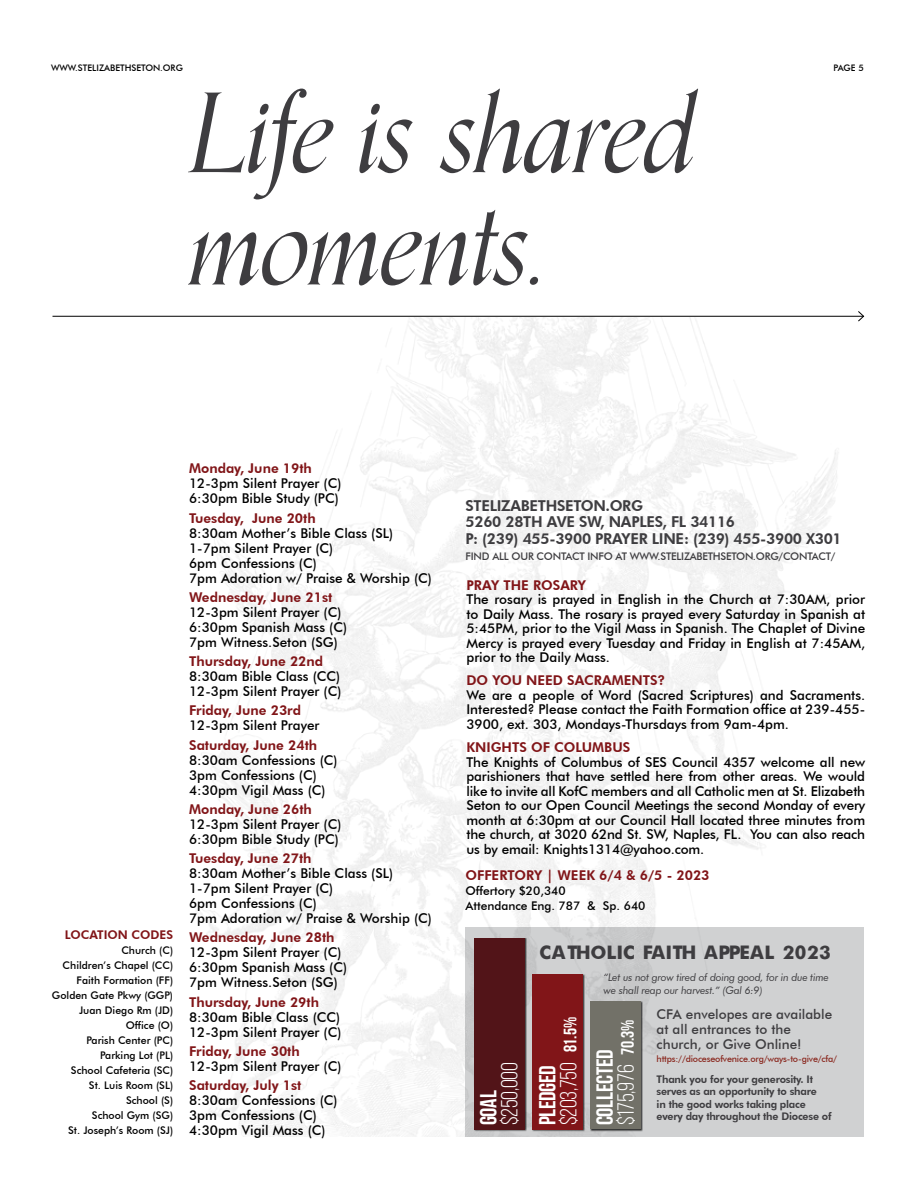
<style>
.page{position:relative;width:918px;height:1188px;background:#fff}
.page>*{position:absolute;margin:0;border:0;box-sizing:border-box;transform-origin:0 0}
.t1{font:italic 109.65px/112.4px "Orpheus Pro";letter-spacing:-.025em;color:#3e3d40}
.t2{font:23.25px/21px "Bebas Neue";letter-spacing:-.01em;color:#fff}
.t3{font:23.25px/21px "Bebas Neue";letter-spacing:-.01em;color:#fff}
.t4{font:700 21px "Futura";letter-spacing:-.02em;color:#3e3d40}
.t5{font:800 15px/16.5px "Futura BT";letter-spacing:-.02em;color:#3e3d40}
.t6{font:500 13.5px/15px "Futura BT";color:#000}
.t7{font:800 13.5px "Futura BT";color:#811518}
.t8{font:500 13.5px/15px "Futura BT";color:#3e3d40}
.t9{font:500 12px/15px "Futura BT";color:#000}
.t10{font:800 12px "Futura BT";color:#811518}
.t11{font:500 10.5px/15px "Futura BT";color:#000;text-align:right}
.t12{font:800 10.5px/12.6px "Futura BT";letter-spacing:-.02em;color:#3e3d40}
.t13{font:italic 10.5px/12.6px "Futura BT";letter-spacing:-.02em;color:#3e3d40}
.t14{font:500 10.5px "Futura BT";letter-spacing:-.02em;color:#3e3d40}
.t15{font:500 9px "Futura BT";letter-spacing:-.02em;color:#8b2a21}
.t16{font:500 9px "Futura BT";color:#000}
.s1{font-style:inherit}
.s2{font-size:18px}
</style>
<div class="page">
<div style="left:465px;top:928px;width:399px;height:209px;background:#d0d1d2"></div>
<hr style="left:52px;top:316px;width:812px;height:1px;background:#000">
<svg style="left:857px;top:311px;width:8px;height:11px"></svg>
<div style="left:474px;top:938px;width:53px;height:194px;background:#000;opacity:.77"></div>
<div style="left:475px;top:938px;width:50px;height:191px;background:#521418"></div>
<div style="left:532px;top:974px;width:53px;height:157px;background:#000;opacity:.77"></div>
<div style="left:533px;top:974px;width:50px;height:155px;background:#811518"></div>
<div style="left:590px;top:1001px;width:53px;height:130px;background:#000;opacity:.77"></div>
<div style="left:590px;top:1001px;width:51px;height:128px;background:#727168"></div>
<p class="t16" style="left:51px;top:62px;width:133px">WWW.STELIZABETHSETON.ORG</p>
<p class="t16" style="left:834px;top:62px;width:32px">PAGE 5</p>
<h1 class="t1" style="left:189px;top:81px;width:510px">Life is shared moments.</h1>
<p class="t10" style="left:65px;top:928px;width:110px">LOCATION CODES</p>
<p class="t11" style="left:52px;top:943px;width:123px">Church (C)<br>Children’s Chapel (CC)<br>Faith Formation (FF)<br>Golden Gate Pkwy (GGP)<br>Juan Diego Rm (JD)<br>Office (O)<br>Parish Center (PC)<br>Parking Lot (PL)<br>School Cafeteria (SC)<br>St. Luis Room (SL)<br>School (S)<br>School Gym (SG)<br>St. Joseph’s Room (SJ)</p>
<p class="t7" style="left:189px;top:460px;width:124px">Monday, June 19th</p>
<p class="t6" style="left:189px;top:476px;width:154px">12-3pm Silent Prayer (C)<br>6:30pm Bible Study (PC)</p>
<p class="t7" style="left:189px;top:510px;width:128px">Tuesday, June 20th</p>
<p class="t6" style="left:189px;top:525px;width:244px">8:30am Mother’s Bible Class (SL)<br>1-7pm Silent Prayer (C)<br>6pm Confessions (C)<br>7pm Adoration w/ Praise &amp; Worship (C)</p>
<p class="t7" style="left:189px;top:589px;width:145px">Wednesday, June 21st</p>
<p class="t6" style="left:189px;top:604px;width:159px">12-3pm Silent Prayer (C)<br>6:30pm Spanish Mass (C)<br>7pm Witness.Seton (SG)</p>
<p class="t7" style="left:189px;top:653px;width:136px">Thursday, June 22nd</p>
<p class="t6" style="left:189px;top:669px;width:154px">8:30am Bible Class (CC)<br>12-3pm Silent Prayer (C)</p>
<p class="t7" style="left:189px;top:702px;width:113px">Friday, June 23rd</p>
<p class="t6" style="left:189px;top:718px;width:132px">12-3pm Silent Prayer</p>
<p class="t7" style="left:189px;top:737px;width:130px">Saturday, June 24th</p>
<p class="t6" style="left:189px;top:752px;width:150px">8:30am Confessions (C)<br>3pm Confessions (C)<br>4:30pm Vigil Mass (C)</p>
<p class="t7" style="left:189px;top:801px;width:124px">Monday, June 26th</p>
<p class="t6" style="left:189px;top:816px;width:154px">12-3pm Silent Prayer (C)<br>6:30pm Bible Study (PC)</p>
<p class="t7" style="left:189px;top:850px;width:124px">Tuesday, June 27th</p>
<p class="t6" style="left:189px;top:866px;width:244px">8:30am Mother’s Bible Class (SL)<br>1-7pm Silent Prayer (C)<br>6pm Confessions (C)<br>7pm Adoration w/ Praise &amp; Worship (C)</p>
<p class="t7" style="left:189px;top:929px;width:147px">Wednesday, June 28th</p>
<p class="t6" style="left:189px;top:945px;width:159px">12-3pm Silent Prayer (C)<br>6:30pm Spanish Mass (C)<br>7pm Witness.Seton (SG)</p>
<p class="t7" style="left:189px;top:994px;width:131px">Thursday, June 29th</p>
<p class="t6" style="left:189px;top:1009px;width:154px">8:30am Bible Class (CC)<br>12-3pm Silent Prayer (C)</p>
<p class="t7" style="left:189px;top:1043px;width:112px">Friday, June 30th</p>
<p class="t6" style="left:189px;top:1058px;width:154px">12-3pm Silent Prayer (C)</p>
<p class="t7" style="left:189px;top:1077px;width:114px">Saturday, July 1st</p>
<p class="t6" style="left:189px;top:1093px;width:150px">8:30am Confessions (C)<br>3pm Confessions (C)<br>4:30pm Vigil Mass (C)</p>
<p class="t5" style="left:466px;top:497px;width:378px">STELIZABETHSETON.ORG<br>5260 28TH AVE SW, NAPLES, FL 34116<br>P: (239) 455-3900 PRAYER LINE: (239) 455-3900 X301</p>
<p class="t14" style="left:466px;top:550px;width:371px">FIND ALL OUR CONTACT INFO AT WWW.STELIZABETHSETON.ORG/CONTACT/</p>
<p class="t7" style="left:466px;top:577px;width:121px">PRAY THE ROSARY</p>
<p class="t6" style="left:466px;top:592px;width:400px;line-height:14.5px;text-align:justify">The rosary is prayed in English in the Church at 7:30AM, prior to Daily Mass. The rosary is prayed every Saturday in Spanish at 5:45PM, prior to the Vigil Mass in Spanish. The Chaplet of Divine Mercy is prayed every Tuesday and Friday in English at 7:45AM, prior to the Daily Mass.</p>
<p class="t7" style="left:466px;top:672px;width:200px">DO YOU NEED SACRAMENTS?</p>
<p class="t6" style="left:466px;top:688px;width:400px;line-height:14.5px;text-align:justify">We are a people of Word (Sacred Scriptures) and Sacraments.<br>Interested? Please contact the Faith Formation office at 239-455- 3900, ext. 303, Mondays-Thursdays from 9am-4pm.</p>
<p class="t7" style="left:466px;top:739px;width:165px">KNIGHTS OF COLUMBUS</p>
<p class="t6" style="left:466px;top:754px;width:400px;line-height:14.5px;text-align:justify">The Knights of Columbus of SES Council 4357 welcome all new parishioners that have settled here from other areas. We would like to invite all KofC members and all Catholic men at St. Elizabeth Seton to our Open Council Meetings the second Monday of every month at 6:30pm at our Council Hall located three minutes from the church, at 3020 62nd St. SW, Naples, FL. You can also reach us by email: Knights1314@yahoo.com.</p>
<p class="t7" style="left:465px;top:867px;width:246px">OFFERTORY | WEEK 6/4 &amp; 6/5 - 2023</p>
<p class="t9" style="left:465px;top:883px;width:182px">Offertory $20,340<br>Attendance Eng. 787 &amp; Sp. 640</p>
<h3 class="t4" style="left:539px;top:942px;width:294px">CATHOLIC FAITH APPEAL 2023</h3>
<h2 class="t2" style="left:499px;top:1125px;width:65px;rotate:-90deg">$250,000</h2>
<h2 class="t3" style="left:478px;top:1125px;width:36px;rotate:-90deg">goal</h2>
<p class="t13" style="left:603px;top:971px;width:227px">“Let us not grow tired of doing good, for in due time we shall reap our harvest.” (Gal 6:9)</p>
<h2 class="t2" style="left:537px;top:1125px;width:110px;rotate:-90deg"><span class="s1">pledged </span>$203,750 <span class="s2">81.5%</span></h2>
<h2 class="t3" style="left:594px;top:1125px;width:108px;rotate:-90deg">collected <span class="s1">$175,976</span> <span class="s2">70.3%</span></h2>
<p class="t8" style="left:657px;top:1007px;width:177px">CFA envelopes are available at all entrances to the church, or Give Online!</p>
<p class="t15" style="left:657px;top:1053px;width:182px">https://dioceseofvenice.org/ways-to-give/cfa/</p>
<p class="t12" style="left:657px;top:1073px;width:176px">Thank you for your generosity. It serves as an opportunity to share<br>in the good works taking place every day throughout the Diocese of</p>
</div>
